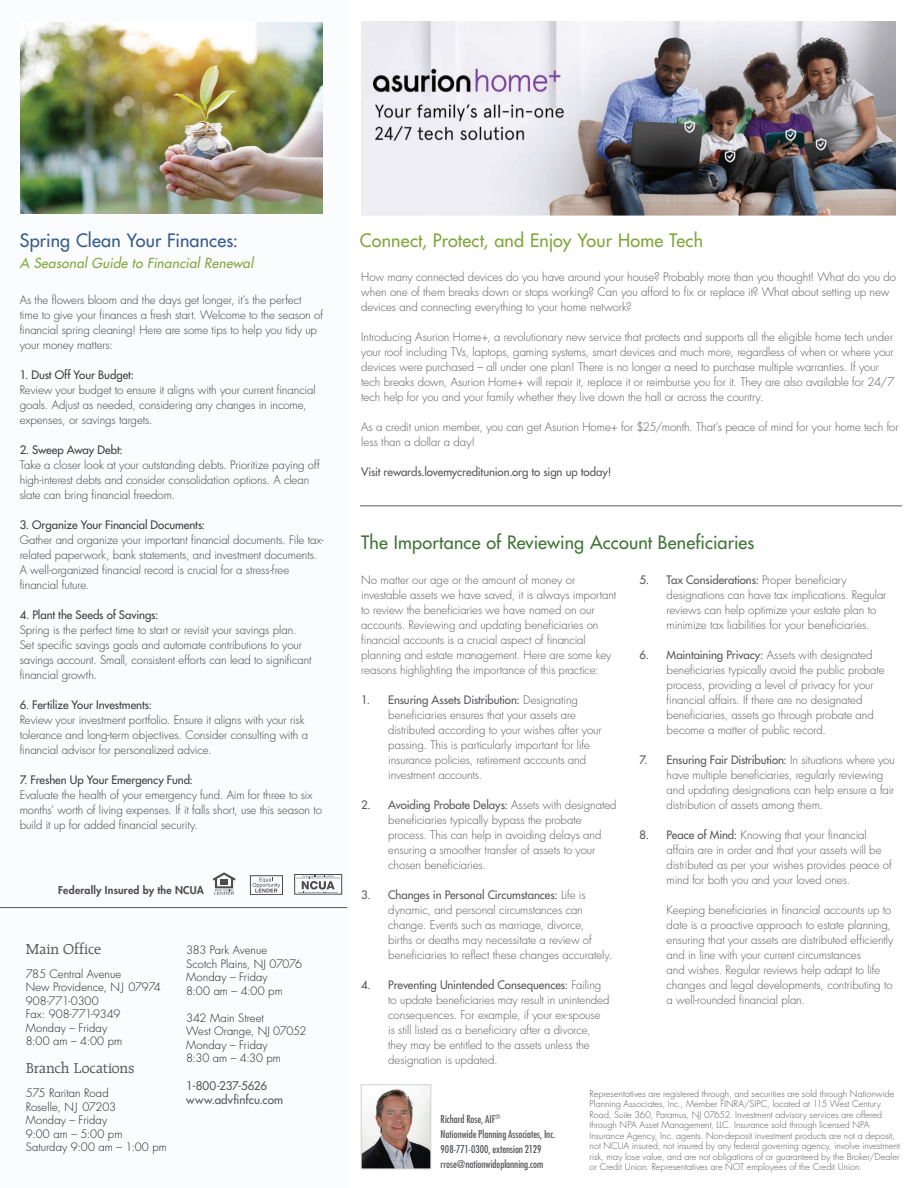
<style>
.page{position:relative;width:918px;height:1188px;background:#fff}
.page>*{position:absolute;margin:0;border:0;box-sizing:border-box;transform-origin:0 0}
.t1{font:18px "Futura";letter-spacing:.01em;color:#417537}
.t2{font:18px "Futura";letter-spacing:.01em;color:#82a63e}
.t3{font:18px "Futura";letter-spacing:.01em;color:#385c8b}
.t4{font:15.6px "Raleigh";letter-spacing:.005em;color:#57585a}
.t5{font:italic 13.5px "Futura";letter-spacing:.02em;color:#82a63e}
.t6{font:11.7px "Futura";letter-spacing:.005em;color:#57585a}
.t7{font:11.7px "Futura";letter-spacing:-.025em;color:#57585a}
.t8{font:300 11.4px/15px "Futura";letter-spacing:-.005em;color:#57585a}
.t9{font:300 11.4px/15px "Futura";letter-spacing:-.005em;color:#3e3e3f}
.t10{font:11.4px "Futura";letter-spacing:-.005em;color:#3e3e3f}
.t11{font:11.4px "Futura";letter-spacing:-.01em;color:#57585a}
.t12{font:300 11.25px/13.5px "Futura";letter-spacing:.005em;color:#231f20}
.t13{font:condensed 10.5px "Futura";color:#57585a}
.t14{font:800 10.5px "Futura";letter-spacing:.02em;color:#231f20}
.t15{font:300 9px/10.5px "Futura";letter-spacing:.005em;color:#57585a}
.s1{font-weight:400}
</style>
<div class="page">
<div style="left:0;top:0;width:348px;height:1188px;background:#f6fafc"></div>
<div style="left:294px;top:874px;width:48px;height:20px;border:1px solid #231f20"></div>
<svg style="left:296px;top:876px;width:45px;height:18px"></svg>
<svg style="left:213px;top:872px;width:23px;height:23px"></svg>
<svg style="left:253px;top:878px;width:27px;height:15px"></svg>
<hr style="left:0;top:907px;width:347px;height:1px;background:#57585a">
<hr style="left:360px;top:506px;width:542px;height:1px;background:#57585a">
<img style="left:363px;top:1087px;width:66px;height:80px">
<div style="left:361px;top:1084px;width:70px;height:85px;border:1px solid #d1d2d4"></div>
<img style="left:362px;top:22px;width:533px;height:193px">
<img style="left:21px;top:22px;width:302px;height:192px">
<p class="t3" style="left:20px;top:229px;width:220px">Spring Clean Your Finances:</p>
<p class="t5" style="left:20px;top:254px;width:235px">A Seasonal Guide to Financial Renewal</p>
<p class="t9" style="left:20px;top:293px;width:305px">As the flowers bloom and the days get longer, it’s the perfect time to give your finances a fresh start. Welcome to the season of financial spring cleaning! Here are some tips to help you tidy up your money matters:</p>
<p class="t10" style="left:20px;top:368px;width:116px">1. Dust Off Your Budget:</p>
<p class="t9" style="left:20px;top:383px;width:297px">Review your budget to ensure it aligns with your current financial goals. Adjust as needed, considering any changes in income, expenses, or savings targets.</p>
<p class="t10" style="left:20px;top:443px;width:105px">2. Sweep Away Debt:</p>
<p class="t9" style="left:20px;top:458px;width:302px">Take a closer look at your outstanding debts. Prioritize paying off high-interest debts and consider consolidation options. A clean slate can bring financial freedom.</p>
<p class="t10" style="left:20px;top:518px;width:187px">3. Organize Your Financial Documents:</p>
<p class="t9" style="left:20px;top:533px;width:305px">Gather and organize your important financial documents. File tax&shy;related paperwork, bank statements, and investment documents.<br>A well-organized financial record is crucial for a stress-free financial future.</p>
<p class="t10" style="left:20px;top:608px;width:140px">4. Plant the Seeds of Savings:</p>
<p class="t9" style="left:20px;top:623px;width:293px">Spring is the perfect time to start or revisit your savings plan.<br>Set specific savings goals and automate contributions to your savings account. Small, consistent efforts can lead to significant financial growth.</p>
<p class="t10" style="left:20px;top:698px;width:134px">6. Fertilize Your Investments:</p>
<p class="t9" style="left:20px;top:713px;width:290px">Review your investment portfolio. Ensure it aligns with your risk tolerance and long-term objectives. Consider consulting with a financial advisor for personalized advice.</p>
<p class="t10" style="left:20px;top:773px;width:175px">7. Freshen Up Your Emergency Fund:</p>
<p class="t9" style="left:20px;top:788px;width:304px">Evaluate the health of your emergency fund. Aim for three to six months’ worth of living expenses. If it falls short, use this season to build it up for added financial security.</p>
<p class="t14" style="left:58px;top:883px;width:147px">Federally Insured by the NCUA</p>
<p class="t4" style="left:26px;top:940px;width:77px">Main Office</p>
<p class="t12" style="left:26px;top:967px;width:97px">785 Central Avenue</p>
<p class="t12" style="left:26px;top:981px;width:137px">New Providence, NJ 07974</p>
<p class="t12" style="left:26px;top:994px;width:75px">908-771-0300</p>
<p class="t12" style="left:26px;top:1008px;width:96px">Fax: 908-771-9349</p>
<p class="t12" style="left:26px;top:1021px;width:83px">Monday – Friday</p>
<p class="t12" style="left:26px;top:1035px;width:98px">8:00 am – 4:00 pm</p>
<p class="t4" style="left:26px;top:1060px;width:110px">Branch Locations</p>
<p class="t12" style="left:26px;top:1087px;width:84px">575 Raritan Road</p>
<p class="t12" style="left:26px;top:1100px;width:92px">Roselle, NJ 07203</p>
<p class="t12" style="left:26px;top:1114px;width:83px">Monday – Friday</p>
<p class="t12" style="left:26px;top:1127px;width:98px">9:00 am – 5:00 pm</p>
<p class="t12" style="left:26px;top:1141px;width:143px">Saturday 9:00 am – 1:00 pm</p>
<p class="t12" style="left:186px;top:943px;width:117px">383 Park Avenue<br>Scotch Plains, NJ 07076<br>Monday – Friday<br>8:00 am – 4:00 pm</p>
<p class="t12" style="left:186px;top:1011px;width:79px">342 Main Street</p>
<p class="t12" style="left:186px;top:1024px;width:122px">West Orange, NJ 07052</p>
<p class="t12" style="left:186px;top:1038px;width:83px">Monday – Friday</p>
<p class="t12" style="left:186px;top:1051px;width:96px">8:30 am – 4:30 pm</p>
<p class="t7" style="left:186px;top:1078px;width:82px">1-800-237-5626</p>
<p class="t6" style="left:186px;top:1092px;width:99px">www.advfinfcu.com</p>
<p class="t2" style="left:360px;top:228px;width:345px">Connect, Protect, and Enjoy Your Home Tech</p>
<p class="t8" style="left:361px;top:270px;width:536px">How many connected devices do you have around your house? Probably more than you thought! What do you do when one of them breaks down or stops working? Can you afford to fix or replace it? What about setting up new devices and connecting everything to your home network?</p>
<p class="t8" style="left:361px;top:330px;width:535px">Introducing Asurion Home+, a revolutionary new service that protects and supports all the eligible home tech under your roof including TVs, laptops, gaming systems, smart devices and much more, regardless of when or where your devices were purchased – all under one plan! There is no longer a need to purchase multiple warranties. If your tech breaks down, Asurion Home+ will repair it, replace it or reimburse you for it. They are also available for 24/7 tech help for you and your family whether they live down the hall or across the country.</p>
<p class="t8" style="left:361px;top:420px;width:539px">As a credit union member, you can get Asurion Home+ for $25/month. That’s peace of mind for your home tech for less than a dollar a day!</p>
<p class="t11" style="left:361px;top:465px;width:252px">Visit rewards.lovemycreditunion.org to sign up today!</p>
<p class="t1" style="left:361px;top:531px;width:395px">The Importance of Reviewing Account Beneficiaries</p>
<p class="t8" style="left:361px;top:573px;width:256px">No matter our age or the amount of money or investable assets we have saved, it is always important to review the beneficiaries we have named on our accounts. Reviewing and updating beneficiaries on financial accounts is a crucial aspect of financial planning and estate management. Here are some key reasons highlighting the importance of this practice:</p>
<p class="t8" style="left:388px;top:693px;width:215px;text-indent:-27px"><span class="s1">1. Ensuring Assets Distribution:</span> Designating beneficiaries ensures that your assets are distributed according to your wishes after your passing. This is particularly important for life insurance policies, retirement accounts and investment accounts.</p>
<p class="t8" style="left:388px;top:798px;width:230px;text-indent:-27px"><span class="s1">2. Avoiding Probate Delays:</span> Assets with designated beneficiaries typically bypass the probate process. This can help in avoiding delays and ensuring a smoother transfer of assets to your chosen beneficiaries.</p>
<p class="t8" style="left:388px;top:888px;width:226px;text-indent:-27px"><span class="s1">3. Changes in Personal Circumstances:</span> Life is dynamic, and personal circumstances can change. Events such as marriage, divorce,<br>births or deaths may necessitate a review of beneficiaries to reflect these changes accurately.</p>
<p class="t8" style="left:388px;top:978px;width:223px;text-indent:-27px"><span class="s1">4. Preventing Unintended Consequences:</span> Failing to update beneficiaries may result in unintended consequences. For example, if your ex-spouse is still listed as a beneficiary after a divorce, they may be entitled to the assets unless the designation is updated.</p>
<p class="t8" style="left:667px;top:573px;width:221px;text-indent:-27px"><span class="s1">5. Tax Considerations:</span> Proper beneficiary designations can have tax implications. Regular reviews can help optimize your estate plan to minimize tax liabilities for your beneficiaries.</p>
<p class="t8" style="left:667px;top:648px;width:219px;text-indent:-27px"><span class="s1">6. Maintaining Privacy:</span> Assets with designated beneficiaries typically avoid the public probate process, providing a level of privacy for your financial affairs. If there are no designated beneficiaries, assets go through probate and become a matter of public record.</p>
<p class="t8" style="left:667px;top:753px;width:230px;text-indent:-27px"><span class="s1">7. Ensuring Fair Distribution:</span> In situations where you have multiple beneficiaries, regularly reviewing and updating designations can help ensure a fair distribution of assets among them.</p>
<p class="t8" style="left:667px;top:828px;width:227px;text-indent:-27px"><span class="s1">8. Peace of Mind:</span> Knowing that your financial affairs are in order and that your assets will be distributed as per your wishes provides peace of mind for both you and your loved ones.</p>
<p class="t8" style="left:667px;top:903px;width:228px">Keeping beneficiaries in financial accounts up to date is a proactive approach to estate planning, ensuring that your assets are distributed efficiently and in line with your current circumstances<br>and wishes. Regular reviews help adapt to life changes and legal developments, contributing to a well-rounded financial plan.</p>
<p class="t13" style="left:441px;top:1112px;width:61px">Richard Rose, AIF<sup>®</sup></p>
<p class="t13" style="left:441px;top:1127px;width:116px">Nationwide Planning Associates, Inc.</p>
<p class="t13" style="left:441px;top:1142px;width:102px">908-771-0300, extension 2129</p>
<p class="t13" style="left:441px;top:1157px;width:104px">rrose@nationwideplanning.com</p>
<p class="t15" style="left:590px;top:1089px;width:312px">Representatives are registered through, and securities are sold through Nationwide Planning Associates, Inc., Member FINRA/SIPC, located at 115 West Century Road, Suite 360, Paramus, NJ 07652. Investment advisory services are offered through NPA Asset Management, LLC. Insurance sold through licensed NPA Insurance Agency, Inc. agents. Non-deposit investment products are not a deposit, not NCUA insured, not insured by any federal governing agency, involve investment risk, may lose value, and are not obligations of or guaranteed by the Broker/Dealer or Credit Union. Representatives are NOT employees of the Credit Union.</p>
</div>
